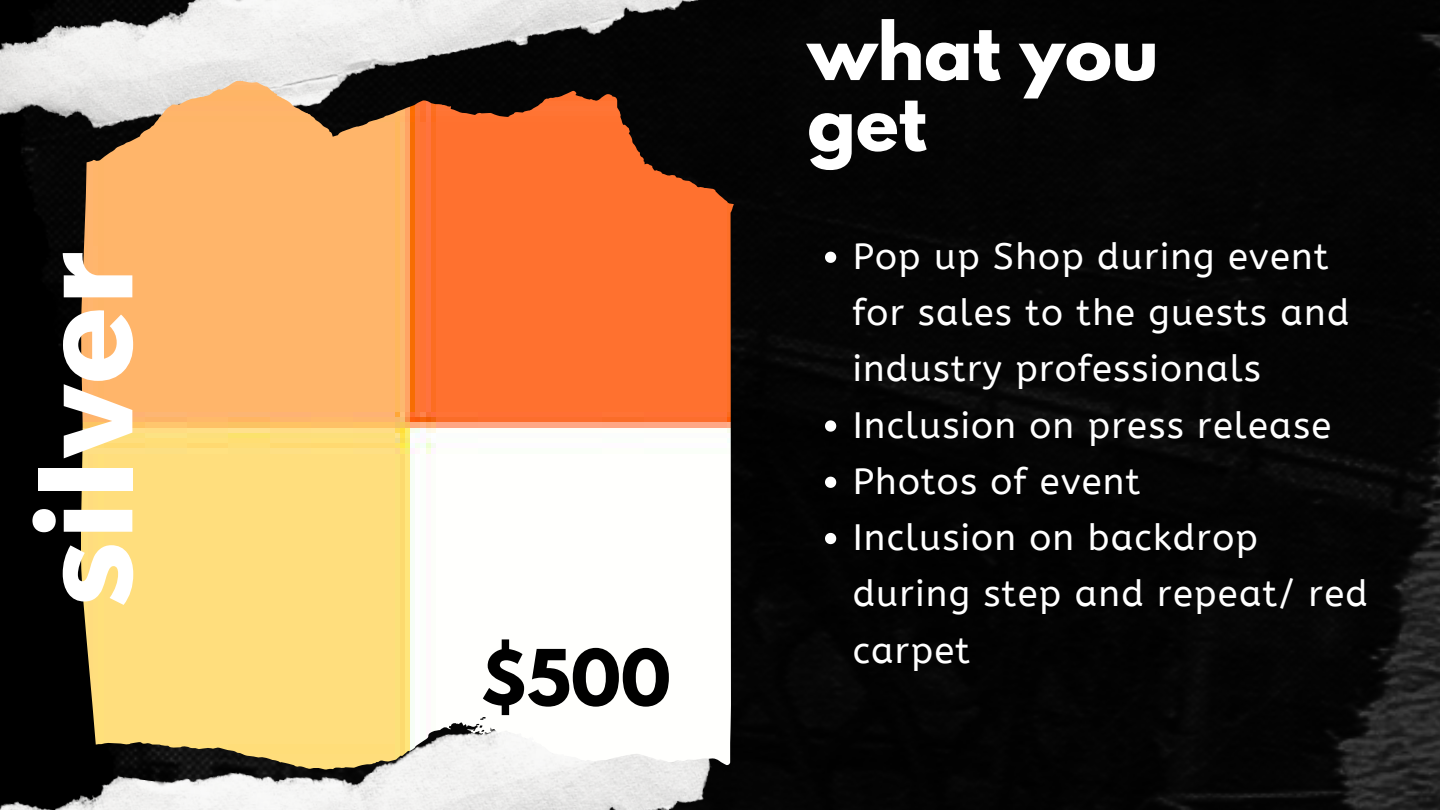
<style>
.page{position:relative;width:1440px;height:810px;background:#fff}
.page>*{position:absolute;margin:0;border:0;box-sizing:border-box;transform-origin:0 0}
.t1{font:700 127.3px "Montserrat";letter-spacing:.01em;color:#fff}
.t2{font:700 70.9px/70.5px "League Spartan";color:#fff}
.t3{font:700 68.7px "League Spartan";color:#000}
.t4{font:36.6px/56.2px "A Bee Zee";letter-spacing:.035em;color:#fff}
</style>
<div class="page">
<img style="left:0;top:0;width:1440px;height:810px">
<img style="left:0;top:0;width:717px;height:193px">
<img style="left:0;top:595px;width:720px;height:215px">
<img style="left:277px;top:91px;width:457px;height:113px">
<svg style="left:825px;top:252px;width:11px;height:11px"></svg>
<svg style="left:825px;top:420px;width:11px;height:12px"></svg>
<svg style="left:825px;top:477px;width:11px;height:11px"></svg>
<svg style="left:825px;top:533px;width:11px;height:11px"></svg>
<p class="t2" style="left:807px;top:25px;width:352px">what you get</p>
<p class="t1" style="left:4px;top:607px;width:357px;rotate:-90deg">silver</p>
<p class="t4" style="left:853px;top:229px;width:498px">Pop up Shop during event for sales to the guests and industry professionals</p>
<p class="t4" style="left:853px;top:398px;width:480px">Inclusion on press release</p>
<p class="t4" style="left:853px;top:454px;width:289px">Photos of event</p>
<p class="t4" style="left:853px;top:510px;width:517px">Inclusion on backdrop during step and repeat/ red carpet</p>
<p class="t3" style="left:481px;top:644px;width:192px">$500</p>
</div>
